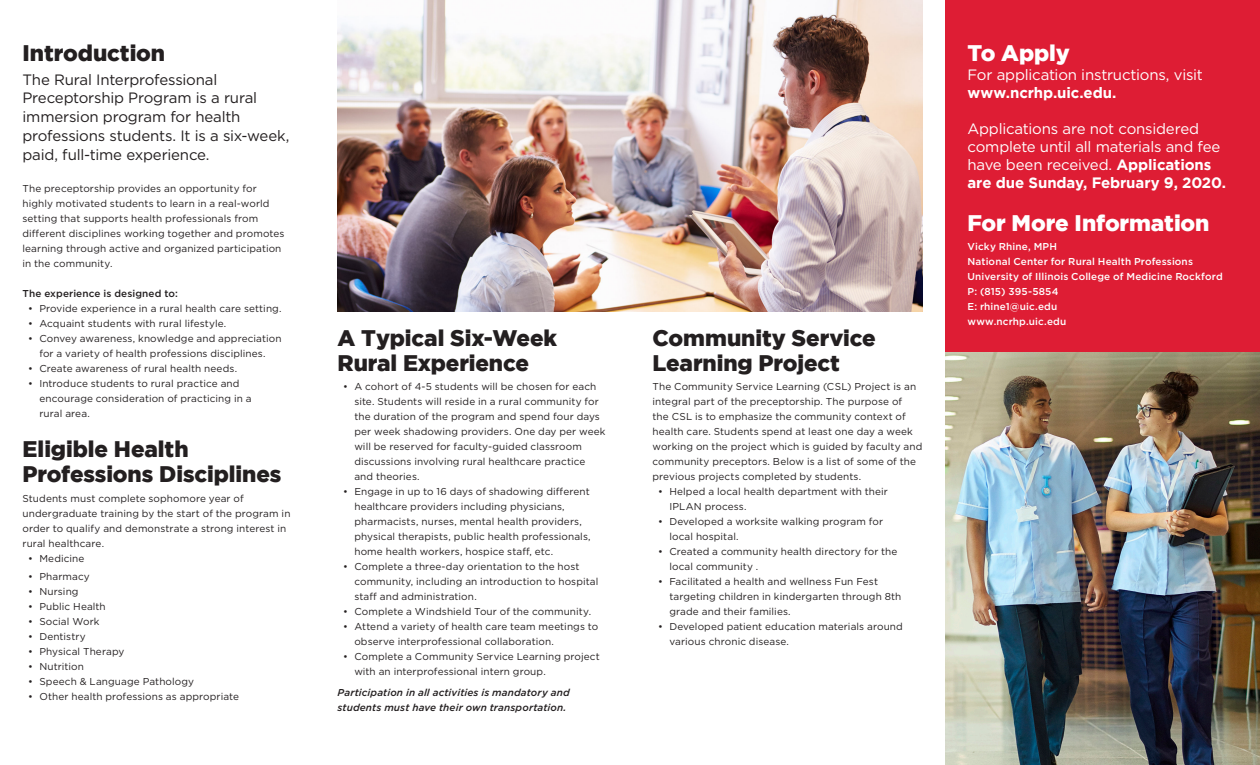
<style>
.page{position:relative;width:1260px;height:765px;background:#fff}
.page>*{position:absolute;margin:0;border:0;box-sizing:border-box;transform-origin:0 0}
.headline{font:900 22.5px/25px "Gotham";letter-spacing:-.005em;color:#231f20}
.headline-2{font:900 22.5px "Gotham";letter-spacing:-.005em;color:#fff}
.copy{font:900 22.5px "Gotham";letter-spacing:-.005em;color:#fff}
.subtitle{font:15px/18.8px "Gotham";letter-spacing:-.015em;color:#231f20}
.subtitle-2{font:15px/18px "Gotham";letter-spacing:-.015em;color:#fff}
.copy-2{font:15px/18px "Gotham";letter-spacing:-.015em;color:#fff}
.copy-3{font:10px/15px "Gotham";letter-spacing:.01em;color:#231f20}
.copy-4{font:500 10px "Gotham";letter-spacing:.01em;color:#fff}
.copy-5{font:italic 500 10px/15px "Gotham";letter-spacing:.01em;color:#231f20}
.copy-6{font:500 10px "Gotham";letter-spacing:.01em;color:#231f20}
.s1{font-weight:700}
</style>
<div class="page">
<img style="left:338px;top:0;width:584px;height:311px">
<div style="left:945px;top:0;width:315px;height:765px;background:#de1d34"></div>
<img style="left:945px;top:353px;width:315px;height:412px">
<p class="headline" style="left:22px;top:40px;width:144px">Introduction</p>
<p class="subtitle" style="left:22px;top:70px;width:268px">The Rural Interprofessional<br>Preceptorship Program is a rural immersion program for health professions students. It is a six-week, paid, full-time experience.</p>
<p class="copy-3" style="left:22px;top:181px;width:263px">The preceptorship provides an opportunity for highly motivated students to learn in a real-world setting that supports health professionals from different disciplines working together and promotes learning through active and organized participation in the community.</p>
<p class="copy-6" style="left:22px;top:287px;width:157px">The experience is designed to:</p>
<p class="copy-3" style="left:28px;top:301px;width:255px">• Provide experience in a rural health care setting.</p>
<p class="copy-3" style="left:28px;top:316px;width:200px">• Acquaint students with rural lifestyle.</p>
<p class="copy-3" style="left:28px;top:331px;width:255px;text-align:center">• Convey awareness, knowledge and appreciation for a variety of health professions disciplines.</p>
<p class="copy-3" style="left:28px;top:361px;width:211px">• Create awareness of rural health needs.</p>
<p class="copy-3" style="left:39px;top:376px;width:214px;text-indent:-11px">• Introduce students to rural practice and encourage consideration of practicing in a rural area.</p>
<p class="headline" style="left:22px;top:436px;width:260px">Eligible Health<br>Professions Disciplines</p>
<p class="copy-3" style="left:22px;top:491px;width:270px">Students must complete sophomore year of undergraduate training by the start of the program in order to qualify and demonstrate a strong interest in rural healthcare.</p>
<p class="copy-3" style="left:28px;top:551px;width:58px">• Medicine</p>
<p class="copy-3" style="left:28px;top:568px;width:63px">• Pharmacy</p>
<p class="copy-3" style="left:28px;top:583px;width:52px">• Nursing</p>
<p class="copy-3" style="left:28px;top:598px;width:79px">• Public Health</p>
<p class="copy-3" style="left:28px;top:613px;width:73px">• Social Work</p>
<p class="copy-3" style="left:28px;top:628px;width:59px">• Dentistry</p>
<p class="copy-3" style="left:28px;top:643px;width:98px">• Physical Therapy</p>
<p class="copy-3" style="left:28px;top:658px;width:57px">• Nutrition</p>
<p class="copy-3" style="left:28px;top:673px;width:168px">• Speech &amp; Language Pathology</p>
<p class="copy-3" style="left:28px;top:688px;width:212px">• Other health professions as appropriate</p>
<p class="headline" style="left:338px;top:325px;width:221px">A Typical Six-Week<br>Rural Experience</p>
<p class="copy-3" style="left:354px;top:379px;width:253px;text-indent:-11px">• A cohort of 4-5 students will be chosen for each site. Students will reside in a rural community for the duration of the program and spend four days per week shadowing providers. One day per week will be reserved for faculty-guided classroom discussions involving rural healthcare practice and theories.</p>
<p class="copy-3" style="left:354px;top:484px;width:238px;text-indent:-11px">• Engage in up to 16 days of shadowing different healthcare providers including physicians, pharmacists, nurses, mental health providers, physical therapists, public health professionals, home health workers, hospice staff, etc.</p>
<p class="copy-3" style="left:354px;top:559px;width:246px;text-indent:-11px">• Complete a three-day orientation to the host community, including an introduction to hospital staff and administration.</p>
<p class="copy-3" style="left:343px;top:604px;width:250px">• Complete a Windshield Tour of the community.</p>
<p class="copy-3" style="left:354px;top:619px;width:245px;text-indent:-11px">• Attend a variety of health care team meetings to observe interprofessional collaboration.</p>
<p class="copy-3" style="left:354px;top:649px;width:247px;text-indent:-11px">• Complete a Community Service Learning project with an interprofessional intern group.</p>
<p class="copy-5" style="left:338px;top:684px;width:234px">Participation in all activities is mandatory and students must have their own transportation.</p>
<p class="headline" style="left:652px;top:325px;width:225px">Community Service<br>Learning Project</p>
<p class="copy-3" style="left:652px;top:379px;width:272px">The Community Service Learning (CSL) Project is an integral part of the preceptorship. The purpose of<br>the CSL is to emphasize the community context of health care. Students spend at least one day a week working on the project which is guided by faculty and community preceptors. Below is a list of some of the previous projects completed by students.</p>
<p class="copy-3" style="left:669px;top:484px;width:220px;text-indent:-11px">• Helped a local health department with their<br>IPLAN process.</p>
<p class="copy-3" style="left:669px;top:514px;width:215px;text-indent:-11px">• Developed a worksite walking program for local hospital.</p>
<p class="copy-3" style="left:669px;top:544px;width:230px;text-indent:-11px">• Created a community health directory for the local community .</p>
<p class="copy-3" style="left:669px;top:574px;width:234px;text-indent:-11px">• Facilitated a health and wellness Fun Fest targeting children in kindergarten through 8th grade and their families.</p>
<p class="copy-3" style="left:669px;top:619px;width:235px;text-indent:-11px">• Developed patient education materials around various chronic disease.</p>
<p class="copy" style="left:968px;top:40px;width:104px">To Apply</p>
<p class="copy-2" style="left:968px;top:66px;width:237px">For application instructions, visit <span class="s1">www.ncrhp.uic.edu.</span></p>
<p class="subtitle-2" style="left:968px;top:120px;width:260px">Applications are not considered complete until all materials and fee have been received. <span class="s1">Applications are due Sunday, February 9, 2020.</span></p>
<p class="headline-2" style="left:968px;top:210px;width:243px">For More Information</p>
<p class="copy-4" style="left:968px;top:240px;width:91px">Vicky Rhine, MPH</p>
<p class="copy-4" style="left:968px;top:255px;width:227px">National Center for Rural Health Professions</p>
<p class="copy-4" style="left:968px;top:270px;width:257px">University of Illinois College of Medicine Rockford</p>
<p class="copy-4" style="left:968px;top:285px;width:93px">P: (815) 395-5854</p>
<p class="copy-4" style="left:968px;top:300px;width:91px">E: rhine1@uic.edu</p>
<p class="copy-4" style="left:968px;top:315px;width:100px">www.ncrhp.uic.edu</p>
</div>
